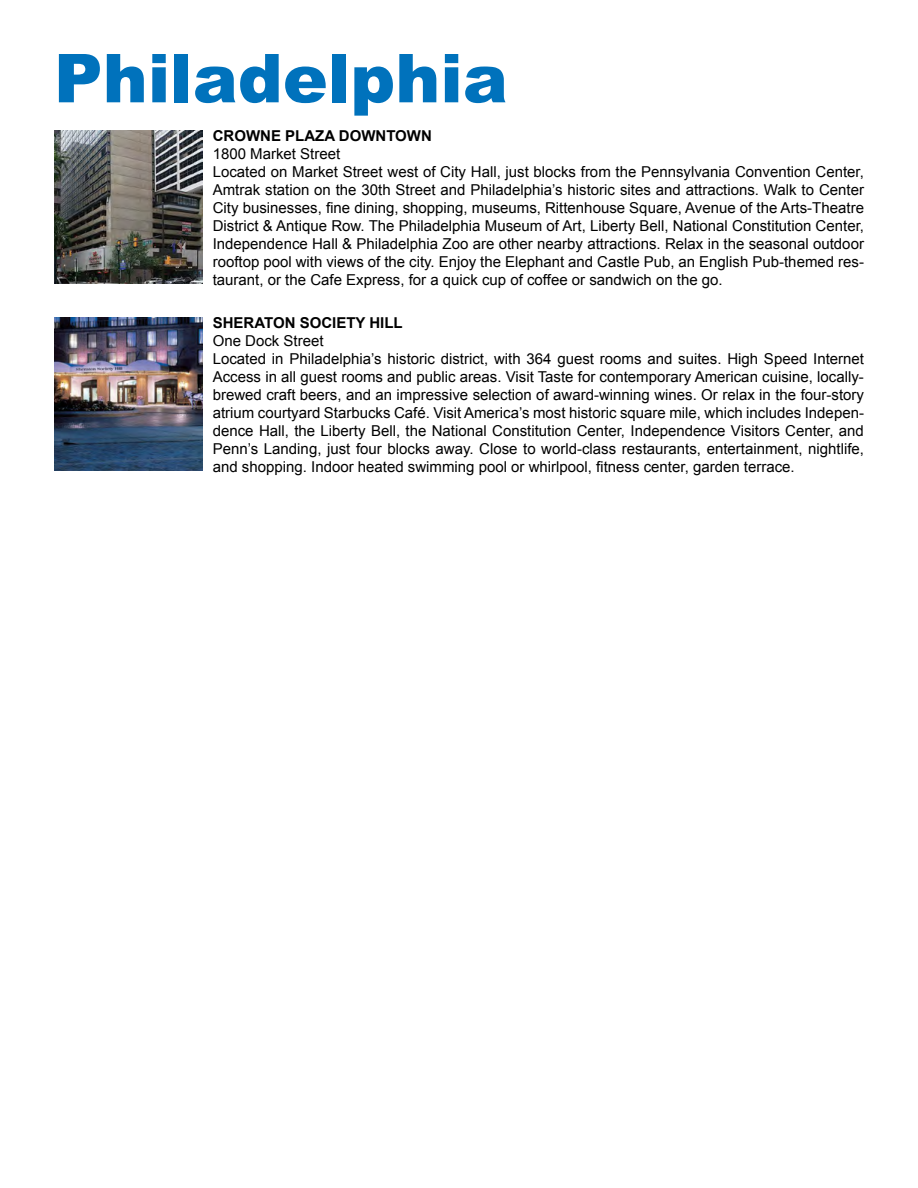
<style>
.page{position:relative;width:918px;height:1188px;background:#fff}
.page>*{position:absolute;margin:0;border:0;box-sizing:border-box;transform-origin:0 0}
.t1{font:900 67.5px "Arial";color:#0072bc}
.t2{font:15px/18px "Arial";color:#000}
.t3{font:700 15px "Arial";color:#000}
</style>
<div class="page">
<img style="left:54px;top:130px;width:148px;height:154px">
<img style="left:54px;top:318px;width:148px;height:153px">
<h1 class="t1" style="left:54px;top:29px;width:455px">Philadelphia</h1>
<p class="t3" style="left:213px;top:125px;width:221px">CROWNE PLAZA DOWNTOWN</p>
<p class="t2" style="left:213px;top:144px;width:653px">1800 Market Street<br>Located on Market Street west of City Hall, just blocks from the Pennsylvania Convention Center, Amtrak station on the 30th Street and Philadelphia’s historic sites and attractions. Walk to Center City businesses, fine dining, shopping, museums, Rittenhouse Square, Avenue of the Arts-Theatre District &amp; Antique Row. The Philadelphia Museum of Art, Liberty Bell, National Constitution Center, Independence Hall &amp; Philadelphia Zoo are other nearby attractions. Relax in the seasonal outdoor rooftop pool with views of the city. Enjoy the Elephant and Castle Pub, an English Pub-themed res&shy;taurant, or the Cafe Express, for a quick cup of coffee or sandwich on the go.</p>
<p class="t3" style="left:213px;top:313px;width:192px">SHERATON SOCIETY HILL</p>
<p class="t2" style="left:213px;top:332px;width:653px">One Dock Street<br>Located in Philadelphia’s historic district, with 364 guest rooms and suites. High Speed Internet Access in all guest rooms and public areas. Visit Taste for contemporary American cuisine, locally&shy;brewed craft beers, and an impressive selection of award-winning wines. Or relax in the four-story atrium courtyard Starbucks Café. Visit America’s most historic square mile, which includes Indepen&shy;dence Hall, the Liberty Bell, the National Constitution Center, Independence Visitors Center, and Penn’s Landing, just four blocks away. Close to world-class restaurants, entertainment, nightlife, and shopping. Indoor heated swimming pool or whirlpool, fitness center, garden terrace.</p>
</div>
